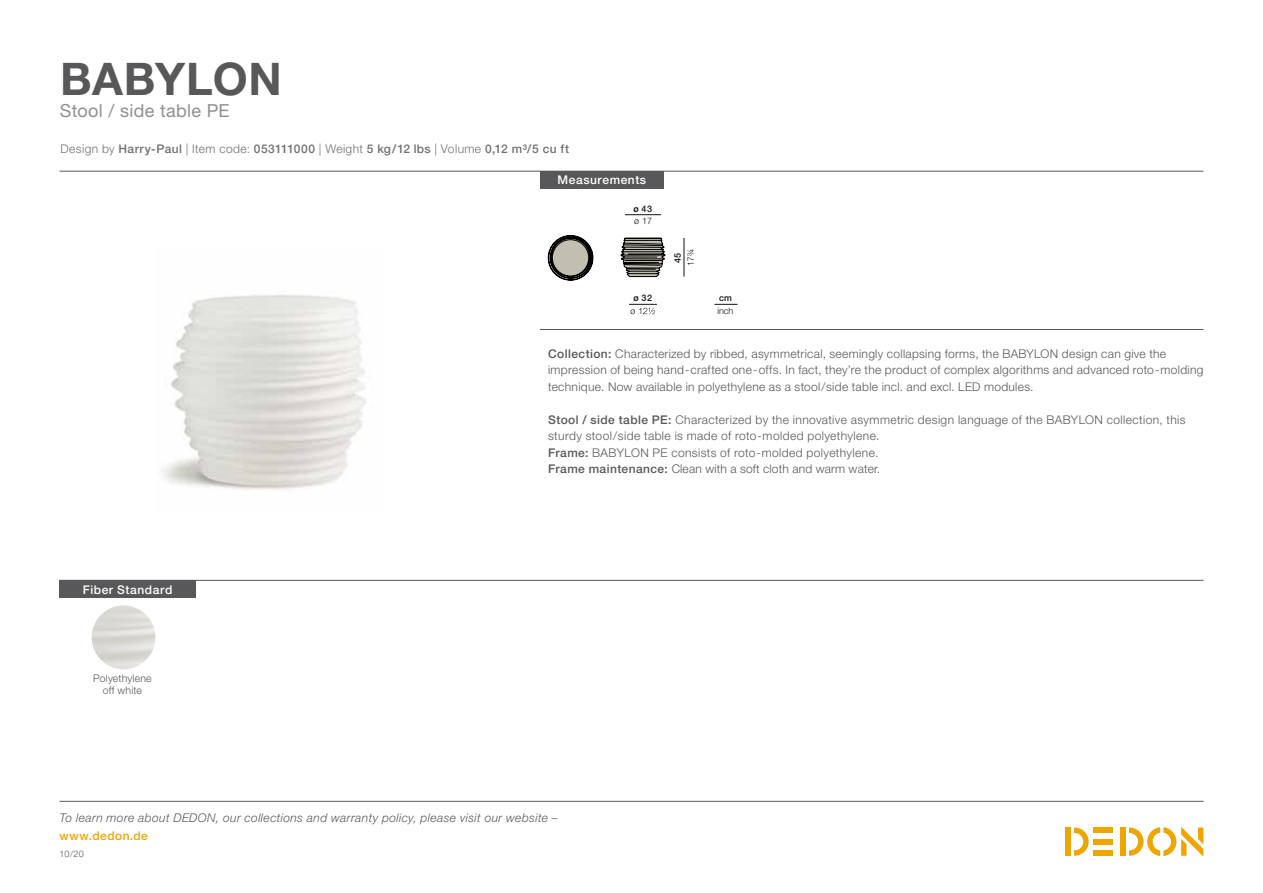
<style>
.page{position:relative;width:1263px;height:893px;background:#fff}
.page>*{position:absolute;margin:0;border:0;box-sizing:border-box;transform-origin:0 0}
.t1{font:700 45px "Helvetica Neue LT";letter-spacing:.015em;color:#58585a}
.t2{font:18px "Helvetica Neue LT";letter-spacing:.015em;color:#928f8f}
.t3{font:300 12px/16.5px "Helvetica Neue LT";letter-spacing:.025em;color:#58585a}
.t4{font:italic 300 12px "Helvetica Neue LT";letter-spacing:.035em;color:#58585a}
.t5{font:500 12px "Helvetica Neue LT";letter-spacing:.035em;color:#727171}
.t6{font:500 12px "Helvetica Neue LT";letter-spacing:.05em;color:#fff}
.t7{font:500 12px "Helvetica Neue LT";letter-spacing:.035em;color:#eea500}
.t8{font:300 10.5px/12px "Helvetica Neue LT";letter-spacing:.02em;color:#58585a;text-align:center}
.t9{font:300 9px/12.9px "Helvetica Neue LT";color:#121212}
.t10{font:500 9px "Helvetica Neue LT";color:#121212}
.t11{font:300 9px "Helvetica Neue LT";color:#58585a}
.s1{font-weight:300}
.s2{font-weight:500;color:#010101}
.s3{font-weight:500}
.s4{color:#010101}
</style>
<div class="page">
<div style="left:1120px;top:827px;width:5px;height:29px;background:#eea500"></div>
<div style="left:1094px;top:827px;width:19px;height:6px;background:#eea500"></div>
<div style="left:1094px;top:850px;width:19px;height:6px;background:#eea500"></div>
<div style="left:1094px;top:839px;width:19px;height:5px;background:#eea500"></div>
<svg style="left:1074px;top:827px;width:15px;height:29px"></svg>
<div style="left:1065px;top:827px;width:6px;height:29px;background:#eea500"></div>
<svg style="left:1129px;top:827px;width:74px;height:29px"></svg>
<hr style="left:60px;top:801px;width:1143px;height:1px;background:#565757">
<img style="left:162px;top:295px;width:204px;height:195px">
<hr style="left:60px;top:580px;width:1143px;height:1px;background:#565757">
<hr style="left:60px;top:171px;width:1143px;height:1px;background:#565757">
<hr style="left:540px;top:329px;width:663px;height:1px;background:#565757">
<div style="left:540px;top:171px;width:124px;height:17px;background:#58585a"></div>
<div style="left:60px;top:580px;width:136px;height:18px;background:#58585a"></div>
<img style="left:92px;top:605px;width:63px;height:64px;border-radius:32px">
<svg style="left:714px;top:304px;width:23px;height:1px"></svg>
<svg style="left:629px;top:304px;width:28px;height:10px"></svg>
<hr style="left:625px;top:214px;width:36px;height:1px;background:#121212">
<svg style="left:687px;top:249px;width:7px;height:16px"></svg>
<hr style="left:684px;top:238px;width:1px;height:39px;background:#121212">
<svg style="left:621px;top:238px;width:44px;height:39px;background:#6b6a64"></svg>
<svg style="left:548px;top:235px;width:45px;height:45px"></svg>
<h1 class="t1" style="left:60px;top:51px;width:223px">BABYLON</h1>
<h2 class="t2" style="left:60px;top:100px;width:171px">Stool / side table PE</h2>
<p class="t5" style="left:60px;top:142px;width:510px"><span class="s1">Design by</span> Harry-Paul <span class="s1">| Item code:</span> 053111000 <span class="s1">| Weight</span> 5 kg/12 lbs <span class="s1">| Volume</span> 0,12 m³/5 cu ft</p>
<p class="t6" style="left:558px;top:173px;width:90px">Measurements</p>
<p class="t9" style="left:634px;top:202px;width:20px"><span class="s2">ø</span> <span class="s3">43 </span>ø 17</p>
<p class="t10" style="left:634px;top:293px;width:20px"><span class="s4">ø</span> 32</p>
<p class="t10" style="left:672px;top:263px;width:12px;rotate:-90deg">45</p>
<p class="t10" style="left:719px;top:293px;width:14px">cm</p>
<p class="t9" style="left:717px;top:304px;width:18px">inch</p>
<p class="t6" style="left:83px;top:582px;width:91px">Fiber Standard</p>
<p class="t8" style="left:93px;top:672px;width:60px">Polyethylene off white</p>
<p class="t3" style="left:548px;top:345px;width:657px"><span class="s3">Collection:</span> Characterized by ribbed, asymmetrical, seemingly collapsing forms, the BABYLON design can give the impression of being hand-crafted one-offs. In fact, they’re the product of complex algorithms and advanced roto-molding technique. Now available in polyethylene as a stool/side table incl. and excl. LED modules.</p>
<p class="t3" style="left:548px;top:411px;width:639px"><span class="s3">Stool / side table PE:</span> Characterized by the innovative asymmetric design language of the BABYLON collection, this sturdy stool/side table is made of roto-molded polyethylene.<br><span class="s3">Frame:</span> BABYLON PE consists of roto-molded polyethylene.<br><span class="s3">Frame maintenance:</span> Clean with a soft cloth and warm water.</p>
<p class="t4" style="left:60px;top:811px;width:500px">To learn more about DEDON, our collections and warranty policy, please visit our website –</p>
<p class="t7" style="left:60px;top:829px;width:90px">www.dedon.de</p>
<p class="t11" style="left:60px;top:848px;width:26px">10/20</p>
</div>
